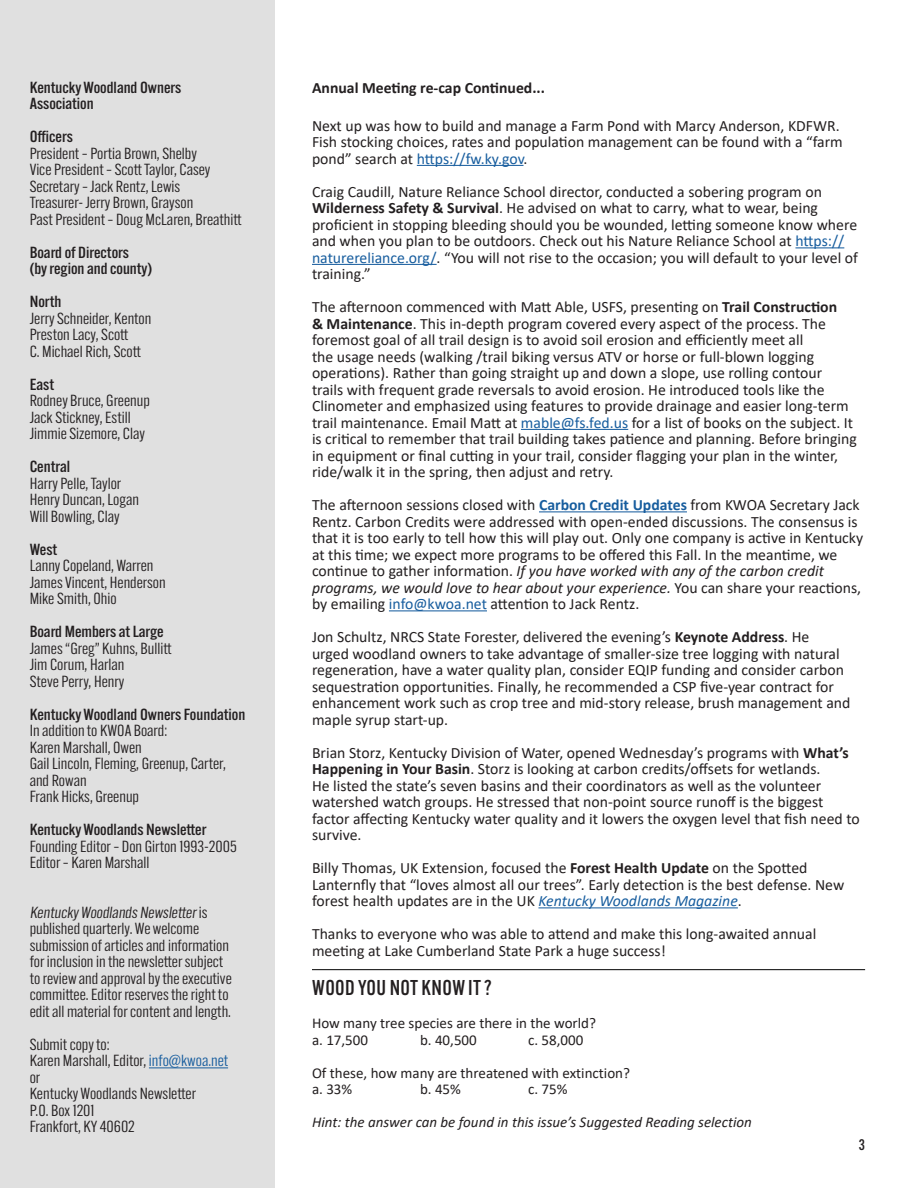
<style>
.page{position:relative;width:918px;height:1188px;background:#fff}
.page>*{position:absolute;margin:0;border:0;box-sizing:border-box;transform-origin:0 0}
.All_Body_Text{font:500 21px "Alternate Gothic ATF";letter-spacing:.02em;color:#231f20}
.t1{font:15.75px/16.5px "Calibri";color:#231f20}
.t2{font:15.75px/16.5px "Alternate Gothic ATF";color:#231f20;scale:1.1 1}
.t3{font:500 15.75px/16.5px "Alternate Gothic ATF";color:#231f20;scale:1.1 1}
.t4{font:700 15.75px "Calibri";color:#231f20}
.All_Body_Text-2{font:15px "Calibri";color:#231f20}
.All_Body_Text-3{font:italic 15px "Calibri";color:#231f20}
.t5{font:500 15px "Alternate Gothic ATF";color:#231f20}
.s1{color:#175d9e}
.s2{font-weight:700}
.s3{font-weight:700;color:#175d9e}
.s4{font-style:italic}
.s5{font-style:italic;color:#175d9e}
</style>
<div class="page">
<div style="left:0;top:0;width:274px;height:1188px;background:#e0e0e0"></div>
<hr style="left:149px;top:1067px;width:79px;height:1px;background:#175d9e">
<hr style="left:417px;top:165px;width:107px;height:1px;background:#175d9e">
<hr style="left:795px;top:247px;width:49px;height:1px;background:#175d9e">
<hr style="left:312px;top:264px;width:125px;height:1px;background:#175d9e">
<hr style="left:521px;top:429px;width:107px;height:1px;background:#175d9e">
<hr style="left:539px;top:511px;width:148px;height:1px;background:#175d9e">
<hr style="left:389px;top:610px;width:98px;height:1px;background:#175d9e">
<hr style="left:538px;top:907px;width:200px;height:1px;background:#175d9e">
<hr style="left:312px;top:969px;width:553px;height:1px;background:#000">
<p class="t3" style="left:30px;top:79px;width:139px">Kentucky Woodland Owners<br>Association</p>
<p class="t3" style="left:30px;top:128px;width:41px">Officers</p>
<p class="t2" style="left:30px;top:145px;width:154px">President – Portia Brown, Shelby</p>
<p class="t2" style="left:30px;top:162px;width:166px">Vice President – Scott Taylor, Casey</p>
<p class="t2" style="left:30px;top:178px;width:138px">Secretary – Jack Rentz, Lewis</p>
<p class="t2" style="left:30px;top:195px;width:150px">Treasurer- Jerry Brown, Grayson</p>
<p class="t2" style="left:30px;top:211px;width:194px">Past President – Doug McLaren, Breathitt</p>
<p class="t3" style="left:30px;top:244px;width:113px">Board of Directors<br>(by region and county)</p>
<p class="t3" style="left:30px;top:293px;width:30px">North</p>
<p class="t2" style="left:30px;top:310px;width:112px">Jerry Schneider, Kenton</p>
<p class="t2" style="left:30px;top:327px;width:91px">Preston Lacy, Scott</p>
<p class="t2" style="left:30px;top:343px;width:103px">C. Michael Rich, Scott</p>
<p class="t3" style="left:30px;top:376px;width:24px">East</p>
<p class="t2" style="left:30px;top:393px;width:111px">Rodney Bruce, Greenup</p>
<p class="t2" style="left:30px;top:409px;width:93px">Jack Stickney, Estill</p>
<p class="t2" style="left:30px;top:426px;width:106px">Jimmie Sizemore, Clay</p>
<p class="t3" style="left:30px;top:458px;width:38px">Central</p>
<p class="t2" style="left:30px;top:475px;width:85px">Harry Pelle, Taylor</p>
<p class="t2" style="left:30px;top:492px;width:101px">Henry Duncan, Logan</p>
<p class="t2" style="left:30px;top:508px;width:83px">Will Bowling, Clay</p>
<p class="t3" style="left:30px;top:541px;width:27px">West</p>
<p class="t2" style="left:30px;top:558px;width:114px">Lanny Copeland, Warren</p>
<p class="t2" style="left:30px;top:574px;width:125px">James Vincent, Henderson</p>
<p class="t2" style="left:30px;top:591px;width:80px">Mike Smith, Ohio</p>
<p class="t3" style="left:30px;top:623px;width:123px">Board Members at Large</p>
<p class="t2" style="left:30px;top:640px;width:130px">James “Greg” Kuhns, Bullitt</p>
<p class="t2" style="left:30px;top:657px;width:88px">Jim Corum, Harlan</p>
<p class="t2" style="left:30px;top:673px;width:88px">Steve Perry, Henry</p>
<p class="t3" style="left:30px;top:706px;width:198px">Kentucky Woodland Owners Foundation</p>
<p class="t2" style="left:30px;top:723px;width:127px">In addition to KWOA Board:</p>
<p class="t2" style="left:30px;top:739px;width:103px">Karen Marshall, Owen</p>
<p class="t2" style="left:30px;top:756px;width:180px">Gail Lincoln, Fleming, Greenup, Carter, and Rowan</p>
<p class="t2" style="left:30px;top:789px;width:101px">Frank Hicks, Greenup</p>
<p class="t3" style="left:30px;top:821px;width:162px">Kentucky Woodlands Newsletter</p>
<p class="t2" style="left:30px;top:838px;width:190px">Founding Editor – Don Girton 1993-2005</p>
<p class="t2" style="left:30px;top:855px;width:110px">Editor – Karen Marshall</p>
<p class="t2" style="left:30px;top:904px;width:185px">KentuckyWoodlands Newsletteris published quarterly. We welcome submission of articles and information for inclusion in the newsletter subject to review and approval by the executive committee. Editor reserves the right to edit all material for content and length.</p>
<p class="t2" style="left:30px;top:1036px;width:74px">Submit copy to:</p>
<p class="t2" style="left:30px;top:1053px;width:182px">Karen Marshall, Editor, <span class="s1">info@kwoa.net</span></p>
<p class="t2" style="left:30px;top:1069px;width:11px">or</p>
<p class="t2" style="left:30px;top:1086px;width:153px">Kentucky Woodlands Newsletter</p>
<p class="t2" style="left:30px;top:1102px;width:60px">P.O. Box 1201</p>
<p class="t2" style="left:30px;top:1119px;width:97px">Frankfort, KY 40602</p>
<p class="t4" style="left:312px;top:76px;width:235px">Annual Meeting re-cap Continued...</p>
<p class="t1" style="left:312px;top:117px;width:532px">Next up was how to build and manage a Farm Pond with Marcy Anderson, KDFWR.<br>Fish stocking choices, rates and population management can be found with a “farm pond” search at <span class="s1">https://fw.ky.gov</span>.</p>
<p class="t1" style="left:312px;top:183px;width:548px">Craig Caudill, Nature Reliance School director, conducted a sobering program on <span class="s2">Wilderness Safety &amp; Survival</span>. He advised on what to carry, what to wear, being proficient in stopping bleeding should you be wounded, letting someone know where and when you plan to be outdoors. Check out his Nature Reliance School at <span class="s1">https:// naturereliance.org/</span>. “You will not rise to the occasion; you will default to your level of training.”</p>
<p class="t1" style="left:312px;top:298px;width:546px">The afternoon commenced with Matt Able, USFS, presenting on <span class="s2">Trail Construction<br>&amp; Maintenance</span>. This in-depth program covered every aspect of the process. The foremost goal of all trail design is to avoid soil erosion and efficiently meet all<br>the usage needs (walking /trail biking versus ATV or horse or full-blown logging operations). Rather than going straight up and down a slope, use rolling contour trails with frequent grade reversals to avoid erosion. He introduced tools like the Clinometer and emphasized using features to provide drainage and easier long-term trail maintenance. Email Matt at <span class="s1">mable@fs.fed.us</span> for a list of books on the subject. It is critical to remember that trail building takes patience and planning. Before bringing in equipment or final cutting in your trail, consider flagging your plan in the winter, ride/walk it in the spring, then adjust and retry.</p>
<p class="t1" style="left:312px;top:496px;width:553px">The afternoon sessions closed with <span class="s3">Carbon Credit Updates</span> from KWOA Secretary Jack Rentz. Carbon Credits were addressed with open-ended discussions. The consensus is that it is too early to tell how this will play out. Only one company is active in Kentucky at this time; we expect more programs to be offered this Fall. In the meantime, we continue to gather information. <span class="s4">If you have worked with any of the carbon credit programs, we would love to hear about your experience.</span> You can share your reactions, by emailing <span class="s1">info@kwoa.net</span> attention to Jack Rentz.</p>
<p class="t1" style="left:312px;top:628px;width:540px">Jon Schultz, NRCS State Forester, delivered the evening’s <span class="s2">Keynote Address</span>. He<br>urged woodland owners to take advantage of smaller-size tree logging with natural regeneration, have a water quality plan, consider EQIP funding and consider carbon sequestration opportunities. Finally, he recommended a CSP five-year contract for enhancement work such as crop tree and mid-story release, brush management and maple syrup start-up.</p>
<p class="t1" style="left:312px;top:744px;width:549px">Brian Storz, Kentucky Division of Water, opened Wednesday’s programs with <span class="s2">What’s Happening in Your Basin</span>. Storz is looking at carbon credits/offsets for wetlands.<br>He listed the state’s seven basins and their coordinators as well as the volunteer watershed watch groups. He stressed that non-point source runoff is the biggest factor affecting Kentucky water quality and it lowers the oxygen level that fish need to survive.</p>
<p class="t1" style="left:312px;top:859px;width:534px">Billy Thomas, UK Extension, focused the <span class="s2">Forest Health Update</span> on the Spotted<br>Lanternfly that “loves almost all our trees”. Early detection is the best defense. New forest health updates are in the UK <span class="s5">Kentucky Woodlands Magazine</span>.</p>
<p class="t1" style="left:312px;top:925px;width:506px">Thanks to everyone who was able to attend and make this long-awaited annual meeting at Lake Cumberland State Park a huge success!</p>
<p class="All_Body_Text" style="left:312px;top:975px;width:181px">WOOD YOU NOT KNOW IT ?</p>
<p class="All_Body_Text-2" style="left:312px;top:1013px;width:286px">How many tree species are there in the world?</p>
<p class="All_Body_Text-2" style="left:312px;top:1029px;width:58px">a. 17,500</p>
<p class="All_Body_Text-2" style="left:420px;top:1029px;width:58px">b. 40,500</p>
<p class="All_Body_Text-2" style="left:528px;top:1029px;width:57px">c. 58,000</p>
<p class="All_Body_Text-2" style="left:312px;top:1062px;width:320px">Of these, how many are threatened with extinction?</p>
<p class="All_Body_Text-2" style="left:312px;top:1079px;width:42px">a. 33%</p>
<p class="All_Body_Text-2" style="left:420px;top:1079px;width:42px">b. 45%</p>
<p class="All_Body_Text-2" style="left:528px;top:1079px;width:41px">c. 75%</p>
<p class="All_Body_Text-3" style="left:312px;top:1112px;width:441px">Hint: the answer can be found in this issue’s Suggested Reading selection</p>
<p class="t5" style="left:859px;top:1136px;width:8px">3</p>
</div>
